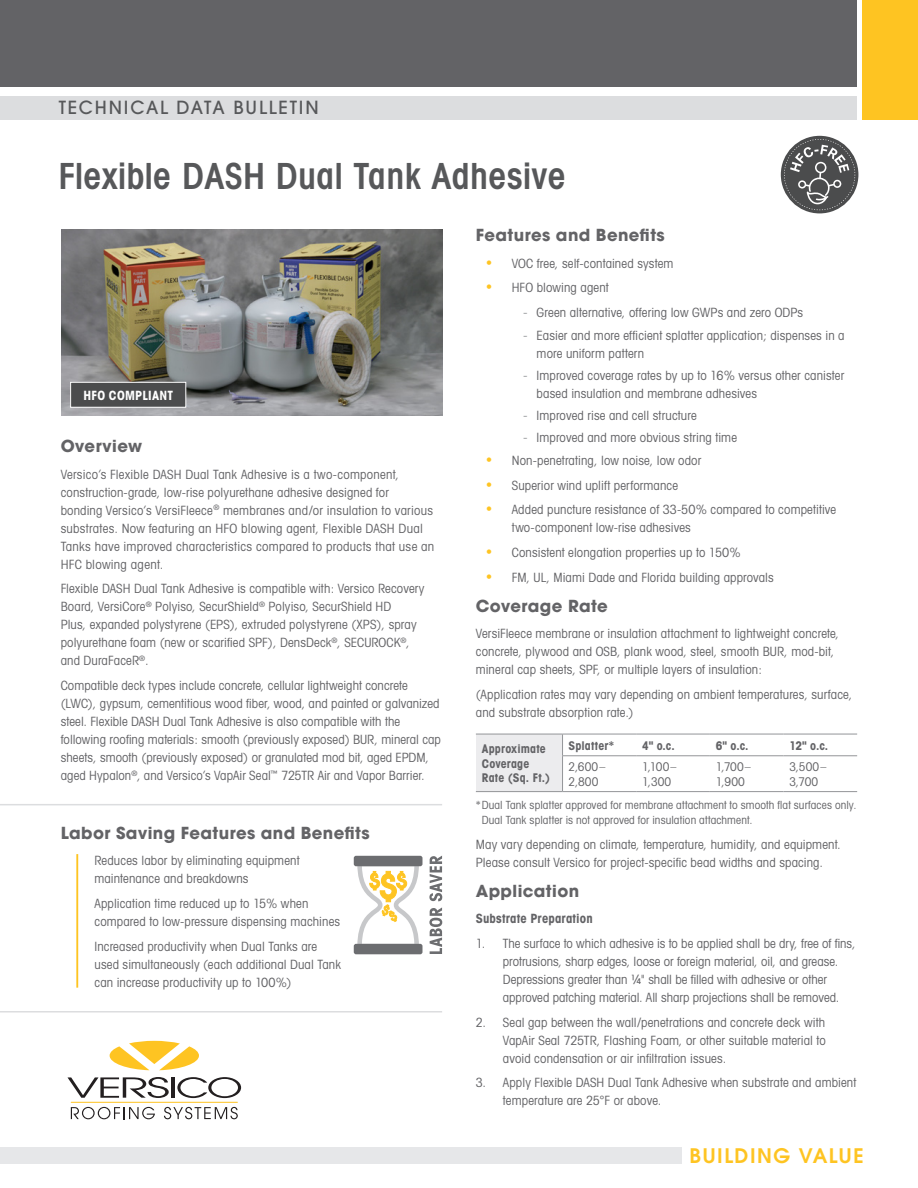
<style>
.page{position:relative;width:918px;height:1188px;background:#fff}
.page>*{position:absolute;margin:0;border:0;box-sizing:border-box;transform-origin:0 0}
.t1{font:600 condensed 36px "Avant Garde";letter-spacing:.01em;color:#57585a}
.t2{font:600 19.95px "Avant Garde";letter-spacing:.075em;color:#fec422}
.t3{font:500 18px "Avant Garde";letter-spacing:.1em;color:#57585a}
.Body_Copy{font:700 16.5px "Avant Garde";letter-spacing:.025em;color:#636366}
.t4{font:condensed 12.75px/18px "Avant Garde";letter-spacing:.01em;color:#636366}
.t5{font:700 condensed 12.75px "Avant Garde";letter-spacing:.015em;color:#636366}
.t6{font:700 condensed 12.75px "Avant Garde";letter-spacing:.02em;color:#fff}
.t7{font:700 condensed 12px/14.4px "Avant Garde";letter-spacing:.015em;color:#636366}
.t8{font:condensed 12px/14.4px "Avant Garde";letter-spacing:.015em;color:#636366}
.t9{font:condensed 11.25px/15px "Avant Garde";letter-spacing:.01em;color:#636366}
.s1{font-stretch:normal;font-size:14.25px;color:#fec422}
.s2{font-size:13.5px;color:#939598}
</style>
<div class="page">
<div style="left:476px;top:734px;width:87px;height:58px;background:#ececee"></div>
<hr style="left:476px;top:734px;width:87px;height:1px;background:#939598">
<hr style="left:563px;top:734px;width:73px;height:1px;background:#939598">
<svg style="left:562px;top:734px;width:1px;height:21px"></svg>
<hr style="left:636px;top:734px;width:74px;height:1px;background:#939598">
<hr style="left:710px;top:734px;width:74px;height:1px;background:#939598">
<hr style="left:784px;top:734px;width:73px;height:1px;background:#939598">
<hr style="left:562px;top:755px;width:74px;height:1px;background:#939598">
<hr style="left:562px;top:756px;width:1px;height:35px;background:#939598">
<hr style="left:636px;top:755px;width:74px;height:1px;background:#939598">
<hr style="left:710px;top:755px;width:74px;height:1px;background:#939598">
<hr style="left:784px;top:755px;width:73px;height:1px;background:#939598">
<hr style="left:476px;top:791px;width:87px;height:1px;background:#939598">
<hr style="left:563px;top:791px;width:73px;height:1px;background:#939598">
<hr style="left:636px;top:791px;width:74px;height:1px;background:#939598">
<hr style="left:710px;top:791px;width:74px;height:1px;background:#939598">
<hr style="left:784px;top:791px;width:73px;height:1px;background:#939598">
<div style="left:0;top:1147px;width:681px;height:17px;background:#e6e7e9"></div>
<div style="left:0;top:96px;width:856px;height:23px;background:#dcdddf"></div>
<div style="left:0;top:0;width:856px;height:87px;background:#636366"></div>
<div style="left:863px;top:0;width:55px;height:119px;background:#fec422"></div>
<hr style="left:0;top:804px;width:442px;height:1px;background:#dcdddf">
<hr style="left:0;top:1011px;width:442px;height:1px;background:#dcdddf">
<hr style="left:76px;top:854px;width:2px;height:134px;background:#fec422">
<svg style="left:71px;top:1107px;width:84px;height:12px"></svg>
<svg style="left:164px;top:1107px;width:74px;height:12px"></svg>
<svg style="left:177px;top:1077px;width:64px;height:21px"></svg>
<hr style="left:171px;top:1077px;width:4px;height:21px;background:#231f20">
<svg style="left:68px;top:1077px;width:101px;height:21px"></svg>
<hr style="left:71px;top:1102px;width:166px;height:1px;background:#fec422">
<svg style="left:110px;top:1041px;width:89px;height:29px"></svg>
<img style="left:62px;top:230px;width:380px;height:186px">
<div style="left:781px;top:136px;width:77px;height:77px;background:#4b4c4d;border-radius:50%"></div>
<svg style="left:784px;top:139px;width:71px;height:71px"></svg>
<div style="left:354px;top:856px;width:68px;height:10px;background:#6c6d70;border-radius:2px"></div>
<div style="left:354px;top:944px;width:68px;height:10px;background:#6c6d70;border-radius:2px"></div>
<svg style="left:357px;top:866px;width:62px;height:78px"></svg>
<svg style="left:429px;top:907px;width:13px;height:47px"></svg>
<svg style="left:429px;top:856px;width:13px;height:45px"></svg>
<div style="left:71px;top:382px;width:115px;height:25px;background:#4b4c4d"></div>
<div style="left:70px;top:382px;width:116px;height:26px;border:1px solid #fff"></div>
<p class="t3" style="left:59px;top:97px;width:261px">TECHNICAL DATA BULLETIN</p>
<p class="t1" style="left:59px;top:154px;width:509px">Flexible DASH Dual Tank Adhesive</p>
<p class="t6" style="left:83px;top:387px;width:91px">HFO COMPLIANT</p>
<p class="Body_Copy" style="left:61px;top:435px;width:83px">Overview</p>
<p class="t4" style="left:61px;top:465px;width:375px">Versico’s Flexible DASH Dual Tank Adhesive is a two-component, construction-grade, low-rise polyurethane adhesive designed for<br>bonding Versico’s VersiFleece<sup>®</sup> membranes and/or insulation to various substrates. Now featuring an HFO blowing agent, Flexible DASH Dual Tanks have improved characteristics compared to products that use an HFC blowing agent.</p>
<p class="t4" style="left:61px;top:579px;width:365px">Flexible DASH Dual Tank Adhesive is compatible with: Versico Recovery Board, VersiCore<sup>®</sup> Polyiso, SecurShield<sup>®</sup> Polyiso, SecurShield HD<br>Plus, expanded polystyrene (EPS), extruded polystyrene (XPS), spray polyurethane foam (new or scarified SPF), DensDeck<sup>®</sup>, SECUROCK<sup>®</sup>, and DuraFaceR<sup>®</sup>.</p>
<p class="t4" style="left:61px;top:676px;width:382px">Compatible deck types include concrete, cellular lightweight concrete (LWC), gypsum, cementitious wood fiber, wood, and painted or galvanized steel. Flexible DASH Dual Tank Adhesive is also compatible with the following roofing materials: smooth (previously exposed) BUR, mineral cap sheets, smooth (previously exposed) or granulated mod bit, aged EPDM, aged Hypalon<sup>®</sup>, and Versico’s VapAir Seal<sup>™</sup> 725TR Air and Vapor Barrier.</p>
<p class="Body_Copy" style="left:61px;top:822px;width:311px">Labor Saving Features and Benefits</p>
<p class="t4" style="left:94px;top:851px;width:207px">Reduces labor by eliminating equipment maintenance and breakdowns</p>
<p class="t4" style="left:94px;top:894px;width:247px">Application time reduced up to 15% when compared to low-pressure dispensing machines</p>
<p class="t4" style="left:94px;top:937px;width:248px">Increased productivity when Dual Tanks are used simultaneously (each additional Dual Tank can increase productivity up to 100%)</p>
<p class="Body_Copy" style="left:476px;top:225px;width:190px">Features and Benefits</p>
<p class="t4" style="left:485px;top:254px;width:190px"><span class="s1">•</span> VOC free, self-contained system</p>
<p class="t4" style="left:485px;top:279px;width:125px"><span class="s1">•</span> HFO blowing agent</p>
<p class="t4" style="left:523px;top:303px;width:282px"><span class="s2">-</span> Green alternative, offering low GWPs and zero ODPs</p>
<p class="t4" style="left:537px;top:326px;width:310px;text-indent:-14px"><span class="s2">-</span> Easier and more efficient splatter application; dispenses in a more uniform pattern</p>
<p class="t4" style="left:537px;top:366px;width:309px;text-indent:-14px"><span class="s2">-</span> Improved coverage rates by up to 16% versus other canister based insulation and membrane adhesives</p>
<p class="t4" style="left:523px;top:406px;width:175px"><span class="s2">-</span> Improved rise and cell structure</p>
<p class="t4" style="left:523px;top:429px;width:215px"><span class="s2">-</span> Improved and more obvious string time</p>
<p class="t4" style="left:485px;top:451px;width:218px"><span class="s1">•</span> Non-penetrating, low noise, low odor</p>
<p class="t4" style="left:485px;top:476px;width:195px"><span class="s1">•</span> Superior wind uplift performance</p>
<p class="t4" style="left:512px;top:500px;width:326px;text-indent:-27px"><span class="s1">•</span> Added puncture resistance of 33-50% compared to competitive two-component low-rise adhesives</p>
<p class="t4" style="left:485px;top:543px;width:257px"><span class="s1">•</span> Consistent elongation properties up to 150%</p>
<p class="t4" style="left:485px;top:568px;width:290px"><span class="s1">•</span> FM, UL, Miami Dade and Florida building approvals</p>
<p class="Body_Copy" style="left:476px;top:595px;width:134px">Coverage Rate</p>
<p class="t4" style="left:476px;top:624px;width:365px">VersiFleece membrane or insulation attachment to lightweight concrete, concrete, plywood and OSB, plank wood, steel, smooth BUR, mod-bit, mineral cap sheets, SPF, or multiple layers of insulation:</p>
<p class="t4" style="left:476px;top:685px;width:378px">(Application rates may vary depending on ambient temperatures, surface, and substrate absorption rate.)</p>
<p class="t7" style="left:482px;top:741px;width:69px">Approximate<br>Coverage<br>Rate (Sq. Ft.)</p>
<p class="t7" style="left:569px;top:738px;width:47px">Splatter*</p>
<p class="t7" style="left:642px;top:738px;width:34px">4" o.c.</p>
<p class="t7" style="left:716px;top:738px;width:34px">6" o.c.</p>
<p class="t7" style="left:790px;top:738px;width:40px">12" o.c.</p>
<p class="t8" style="left:569px;top:759px;width:38px">2,600–<br>2,800</p>
<p class="t8" style="left:642px;top:759px;width:36px">1,100–<br>1,300</p>
<p class="t8" style="left:716px;top:759px;width:37px">1,700–<br>1,900</p>
<p class="t8" style="left:790px;top:759px;width:38px">3,500–<br>3,700</p>
<p class="t9" style="left:482px;top:797px;width:376px;text-indent:-6px">*Dual Tank splatter approved for membrane attachment to smooth flat surfaces only.<br>Dual Tank splatter is not approved for insulation attachment.</p>
<p class="t4" style="left:476px;top:835px;width:366px">May vary depending on climate, temperature, humidity, and equipment.<br>Please consult Versico for project-specific bead widths and spacing.</p>
<p class="Body_Copy" style="left:476px;top:880px;width:105px">Application</p>
<p class="t5" style="left:476px;top:910px;width:118px">Substrate Preparation</p>
<p class="t4" style="left:503px;top:934px;width:354px;text-indent:-27px">1. The surface to which adhesive is to be applied shall be dry, free of fins, protrusions, sharp edges, loose or foreign material, oil, and grease.<br>Depressions greater than ¼" shall be filled with adhesive or other approved patching material. All sharp projections shall be removed.</p>
<p class="t4" style="left:503px;top:1013px;width:325px;text-align:justify;text-indent:-27px">2. Seal gap between the wall/penetrations and concrete deck with VapAir Seal 725TR, Flashing Foam, or other suitable material to avoid condensation or air infiltration issues.</p>
<p class="t4" style="left:503px;top:1073px;width:355px;text-indent:-27px">3. Apply Flexible DASH Dual Tank Adhesive when substrate and ambient temperature are 25°F or above.</p>
<p class="t2" style="left:690px;top:1142px;width:176px">BUILDING VALUE</p>
</div>
